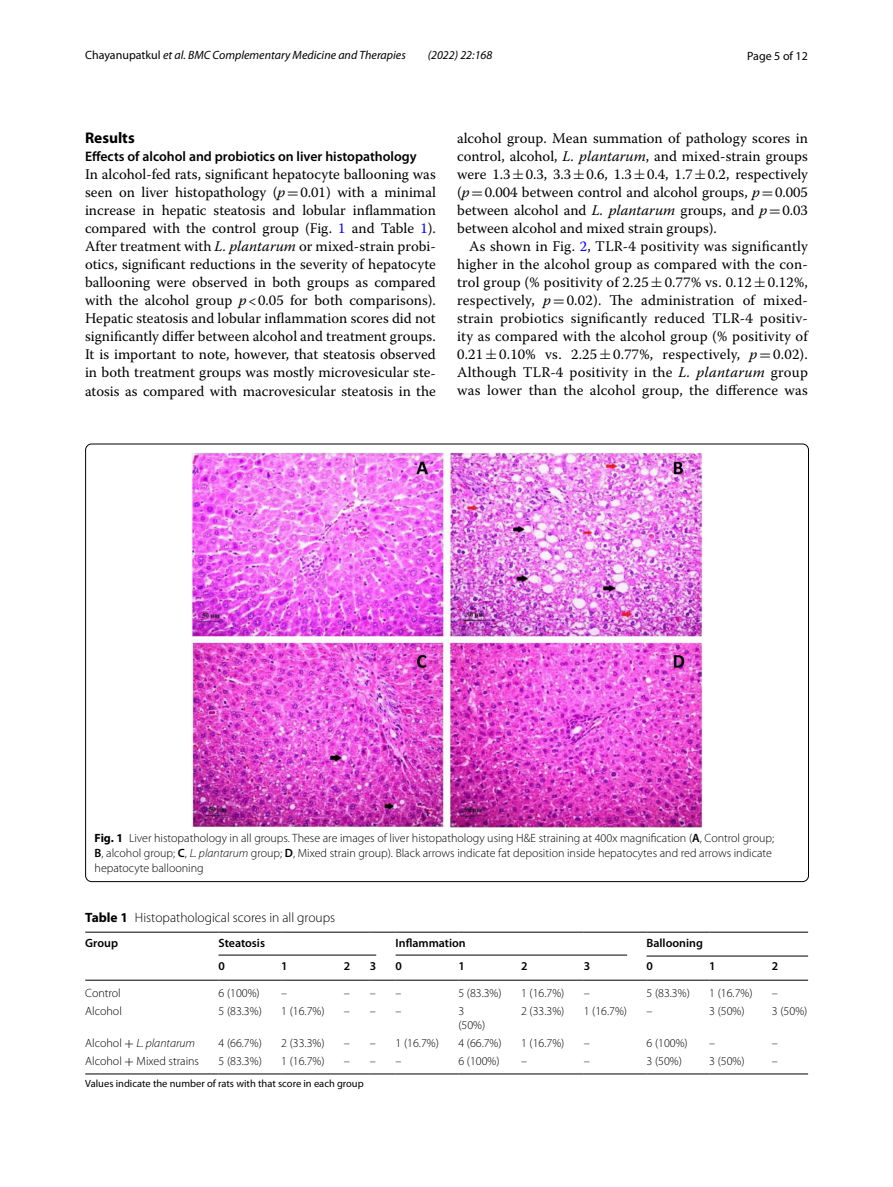
<style>
.page{position:relative;width:893px;height:1187px;background:#fff}
.page>*{position:absolute;margin:0;border:0;box-sizing:border-box;transform-origin:0 0}
.t1{font:700 15.45px "Myriad Pro";color:#000}
.t2{font:14.7px/18px "Warnock Pro";letter-spacing:.005em;color:#000;text-align:justify}
.t3{font:600 13.8px "Myriad Pro";color:#000}
.t4{font:300 13.5px "Myriad Pro";color:#000}
.t5{font:300 12px/15px "Myriad Pro";color:#000}
.t6{font:italic 12px "Myriad Pro";color:#000}
.t7{font:600 12px "Myriad Pro";color:#000}
.t8{font:italic 300 12px "Myriad Pro";color:#000}
.t9{font:12px "Myriad Pro";color:#000}
.t10{font:10.5px "Myriad Pro";color:#000}
.s1{font-style:normal}
.s2{font-style:italic}
.s3{font-family:"MTSY"}
.s4{color:#00f}
.s5{font-weight:700}
.s6{font-weight:600}
.s7{font-family:"MTSY";font-weight:400;font-style:normal}
.s8{font-family:"MTSY";font-weight:400}
</style>
<div class="page">
<img style="left:192px;top:453px;width:510px;height:374px">
<hr style="left:85px;top:931px;width:133px;height:1px;background:#000">
<hr style="left:85px;top:979px;width:133px;height:1px;background:#000">
<hr style="left:218px;top:931px;width:63px;height:1px;background:#000">
<hr style="left:281px;top:931px;width:63px;height:1px;background:#000">
<svg style="left:344px;top:931px;width:52px;height:1px"></svg>
<hr style="left:396px;top:931px;width:62px;height:1px;background:#000">
<hr style="left:458px;top:931px;width:63px;height:1px;background:#000">
<hr style="left:521px;top:931px;width:63px;height:1px;background:#000">
<hr style="left:584px;top:931px;width:62px;height:1px;background:#000">
<hr style="left:646px;top:931px;width:63px;height:1px;background:#000">
<hr style="left:709px;top:931px;width:63px;height:1px;background:#000">
<hr style="left:772px;top:931px;width:36px;height:1px;background:#000">
<hr style="left:218px;top:979px;width:63px;height:1px;background:#000">
<hr style="left:281px;top:979px;width:63px;height:1px;background:#000">
<svg style="left:344px;top:979px;width:52px;height:1px"></svg>
<hr style="left:396px;top:979px;width:62px;height:1px;background:#000">
<hr style="left:458px;top:979px;width:63px;height:1px;background:#000">
<hr style="left:521px;top:979px;width:63px;height:1px;background:#000">
<hr style="left:584px;top:979px;width:62px;height:1px;background:#000">
<hr style="left:646px;top:979px;width:63px;height:1px;background:#000">
<hr style="left:709px;top:979px;width:63px;height:1px;background:#000">
<hr style="left:772px;top:979px;width:36px;height:1px;background:#000">
<hr style="left:85px;top:1073px;width:133px;height:1px;background:#000">
<hr style="left:218px;top:1073px;width:63px;height:1px;background:#000">
<hr style="left:281px;top:1073px;width:63px;height:1px;background:#000">
<svg style="left:344px;top:1073px;width:52px;height:1px"></svg>
<hr style="left:396px;top:1073px;width:62px;height:1px;background:#000">
<hr style="left:458px;top:1073px;width:63px;height:1px;background:#000">
<hr style="left:521px;top:1073px;width:63px;height:1px;background:#000">
<hr style="left:584px;top:1073px;width:62px;height:1px;background:#000">
<hr style="left:646px;top:1073px;width:63px;height:1px;background:#000">
<hr style="left:709px;top:1073px;width:63px;height:1px;background:#000">
<hr style="left:772px;top:1073px;width:36px;height:1px;background:#000">
<hr style="left:218px;top:954px;width:158px;height:1px;background:#000">
<hr style="left:396px;top:954px;width:231px;height:1px;background:#000">
<hr style="left:646px;top:955px;width:162px;height:1px;background:#000">
<p class="t6" style="left:85px;top:48px;width:322px"><span class="s1">Chayanupatkul</span> et al. BMC Complementary Medicine and Therapies</p>
<p class="t6" style="left:428px;top:48px;width:66px">(2022) 22:168</p>
<p class="t9" style="left:747px;top:48px;width:62px">Page 5 of 12</p>
<p class="t1" style="left:85px;top:128px;width:51px">Results</p>
<p class="t3" style="left:85px;top:148px;width:333px">Effects of alcohol and probiotics on liver histopathology</p>
<p class="t2" style="left:85px;top:165px;width:352px">In alcohol-fed rats, significant hepatocyte ballooning was seen on liver histopathology (<span class="s2">p</span><span class="s3">=</span>0.01) with a minimal increase in hepatic steatosis and lobular inflammation compared with the control group (Fig. <span class="s4">1</span> and Table <span class="s4">1</span>).<br>After treatment with <span class="s2">L. plantarum</span> or mixed-strain probi&shy;otics, significant reductions in the severity of hepatocyte ballooning were observed in both groups as compared with the alcohol group <span class="s2">p</span>&lt;0.05 for both comparisons).<br>Hepatic steatosis and lobular inflammation scores did not significantly differ between alcohol and treatment groups.<br>It is important to note, however, that steatosis observed in both treatment groups was mostly microvesicular ste&shy;atosis as compared with macrovesicular steatosis in the</p>
<p class="t2" style="left:457px;top:128px;width:352px">alcohol group. Mean summation of pathology scores in control, alcohol, <span class="s2">L. plantarum</span>, and mixed-strain groups were 1.3<span class="s3">±</span>0.3, 3.3<span class="s3">±</span>0.6, 1.3<span class="s3">±</span>0.4, 1.7<span class="s3">±</span>0.2, respectively (<span class="s2">p</span><span class="s3">=</span>0.004 between control and alcohol groups, <span class="s2">p</span><span class="s3">=</span>0.005 between alcohol and <span class="s2">L. plantarum</span> groups, and <span class="s2">p</span><span class="s3">=</span>0.03 between alcohol and mixed strain groups).</p>
<p class="t2" style="left:457px;top:236px;width:352px;text-indent:12px">As shown in Fig. <span class="s4">2</span>, TLR-4 positivity was significantly higher in the alcohol group as compared with the con&shy;trol group (% positivity of 2.25<span class="s3">±</span>0.77% vs. 0.12<span class="s3">±</span>0.12%, respectively, <span class="s2">p</span><span class="s3">=</span>0.02). The administration of mixed&shy;strain probiotics significantly reduced TLR-4 positiv&shy;ity as compared with the alcohol group (% positivity of 0.21<span class="s3">±</span>0.10% vs. 2.25<span class="s3">±</span>0.77%, respectively, <span class="s2">p</span><span class="s3">=</span>0.02).<br>Although TLR-4 positivity in the <span class="s2">L. plantarum</span> group was lower than the alcohol group, the difference was</p>
<p class="t5" style="left:95px;top:830px;width:681px"><span class="s5">Fig. 1</span> Liver histopathology in all groups. These are images of liver histopathology using H&amp;E straining at 400x magnification (<span class="s6">A</span>, Control group;<br><span class="s6">B</span>, alcohol group; <span class="s6">C</span>, <span class="s2">L. plantarum</span> group; <span class="s6">D</span>, Mixed strain group). Black arrows indicate fat deposition inside hepatocytes and red arrows indicate hepatocyte ballooning</p>
<p class="t4" style="left:85px;top:910px;width:251px"><span class="s5">Table 1</span> Histopathological scores in all groups</p>
<p class="t7" style="left:85px;top:934px;width:34px">Group</p>
<p class="t7" style="left:218px;top:934px;width:48px">Steatosis</p>
<p class="t7" style="left:396px;top:934px;width:72px">Inflammation</p>
<p class="t7" style="left:646px;top:934px;width:58px">Ballooning</p>
<p class="t7" style="left:218px;top:958px;width:8px">0</p>
<p class="t7" style="left:281px;top:958px;width:8px">1</p>
<p class="t7" style="left:344px;top:958px;width:8px">2</p>
<p class="t7" style="left:370px;top:958px;width:8px">3</p>
<p class="t7" style="left:396px;top:958px;width:8px">0</p>
<p class="t7" style="left:458px;top:958px;width:8px">1</p>
<p class="t7" style="left:521px;top:958px;width:8px">2</p>
<p class="t7" style="left:584px;top:958px;width:8px">3</p>
<p class="t7" style="left:646px;top:958px;width:8px">0</p>
<p class="t7" style="left:709px;top:958px;width:8px">1</p>
<p class="t7" style="left:772px;top:958px;width:8px">2</p>
<p class="t5" style="left:85px;top:985px;width:37px">Control</p>
<p class="t5" style="left:218px;top:985px;width:43px">6 (100%)</p>
<p class="t5" style="left:281px;top:985px;width:7px">–</p>
<p class="t5" style="left:344px;top:985px;width:33px">– –</p>
<p class="t5" style="left:396px;top:985px;width:7px">–</p>
<p class="t5" style="left:458px;top:985px;width:45px">5 (83.3%)</p>
<p class="t5" style="left:521px;top:985px;width:45px">1 (16.7%)</p>
<p class="t5" style="left:584px;top:985px;width:7px">–</p>
<p class="t5" style="left:646px;top:985px;width:45px">5 (83.3%)</p>
<p class="t5" style="left:709px;top:985px;width:45px">1 (16.7%)</p>
<p class="t5" style="left:772px;top:985px;width:7px">–</p>
<p class="t5" style="left:85px;top:1004px;width:38px">Alcohol</p>
<p class="t5" style="left:218px;top:1004px;width:45px">5 (83.3%)</p>
<p class="t5" style="left:281px;top:1004px;width:45px">1 (16.7%)</p>
<p class="t5" style="left:344px;top:1004px;width:33px">– –</p>
<p class="t5" style="left:396px;top:1004px;width:7px">–</p>
<p class="t5" style="left:458px;top:1004px;width:28px;line-height:13.5px">3 (50%)</p>
<p class="t5" style="left:521px;top:1004px;width:45px">2 (33.3%)</p>
<p class="t5" style="left:584px;top:1004px;width:45px">1 (16.7%)</p>
<p class="t5" style="left:646px;top:1004px;width:7px">–</p>
<p class="t5" style="left:709px;top:1004px;width:37px">3 (50%)</p>
<p class="t5" style="left:772px;top:1004px;width:37px">3 (50%)</p>
<p class="t8" style="left:85px;top:1036px;width:111px"><span class="s1">Alcohol</span> <span class="s7">+</span> L. plantarum</p>
<p class="t5" style="left:218px;top:1035px;width:45px">4 (66.7%)</p>
<p class="t5" style="left:281px;top:1035px;width:45px">2 (33.3%)</p>
<p class="t5" style="left:344px;top:1035px;width:33px">– –</p>
<p class="t5" style="left:396px;top:1035px;width:45px">1 (16.7%)</p>
<p class="t5" style="left:458px;top:1035px;width:45px">4 (66.7%)</p>
<p class="t5" style="left:521px;top:1035px;width:45px">1 (16.7%)</p>
<p class="t5" style="left:584px;top:1035px;width:7px">–</p>
<p class="t5" style="left:646px;top:1035px;width:43px">6 (100%)</p>
<p class="t5" style="left:709px;top:1035px;width:7px">–</p>
<p class="t5" style="left:772px;top:1035px;width:7px">–</p>
<p class="t5" style="left:85px;top:1053px;width:115px">Alcohol <span class="s8">+</span> Mixed strains</p>
<p class="t5" style="left:218px;top:1053px;width:45px">5 (83.3%)</p>
<p class="t5" style="left:281px;top:1053px;width:45px">1 (16.7%)</p>
<p class="t5" style="left:344px;top:1053px;width:33px">– –</p>
<p class="t5" style="left:396px;top:1053px;width:7px">–</p>
<p class="t5" style="left:458px;top:1053px;width:43px">6 (100%)</p>
<p class="t5" style="left:521px;top:1053px;width:7px">–</p>
<p class="t5" style="left:584px;top:1053px;width:7px">–</p>
<p class="t5" style="left:646px;top:1053px;width:37px">3 (50%)</p>
<p class="t5" style="left:709px;top:1053px;width:37px">3 (50%)</p>
<p class="t5" style="left:772px;top:1053px;width:7px">–</p>
<p class="t10" style="left:85px;top:1076px;width:280px">Values indicate the number of rats with that score in each group</p>
</div>
